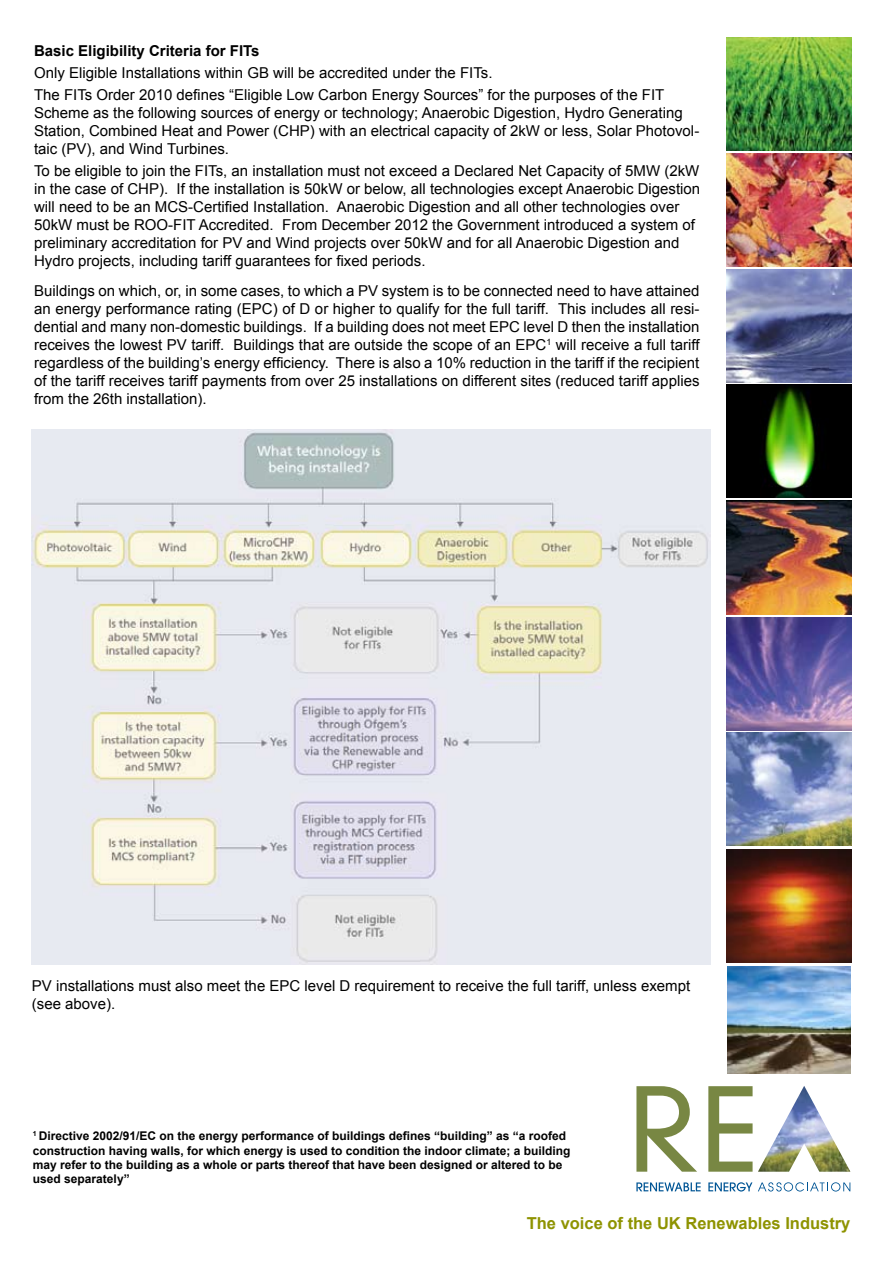
<style>
.page{position:relative;width:893px;height:1263px;background:#fff}
.page>*{position:absolute;margin:0;border:0;box-sizing:border-box;transform-origin:0 0}
.t1{font:700 16.5px "Arial";color:#8e9300}
.t2{font:15px/18px "Arial";color:#000}
.t3{font:700 15px "Arial";color:#000}
.t4{font:700 12px/14.4px "Arial";color:#000}
</style>
<div class="page">
<img style="left:758px;top:1086px;width:92px;height:86px">
<svg style="left:636px;top:1086px;width:61px;height:86px"></svg>
<svg style="left:708px;top:1086px;width:45px;height:86px"></svg>
<svg style="left:636px;top:1182px;width:65px;height:9px"></svg>
<svg style="left:708px;top:1182px;width:44px;height:9px"></svg>
<svg style="left:758px;top:1182px;width:92px;height:9px"></svg>
<img style="left:726px;top:37px;width:126px;height:113px">
<img style="left:726px;top:153px;width:126px;height:113px">
<img style="left:727px;top:849px;width:125px;height:113px">
<img style="left:726px;top:501px;width:126px;height:113px">
<img style="left:727px;top:269px;width:125px;height:113px">
<img style="left:727px;top:617px;width:125px;height:113px">
<img style="left:726px;top:733px;width:126px;height:113px">
<img style="left:726px;top:385px;width:125px;height:113px">
<img style="left:728px;top:967px;width:122px;height:106px">
<img style="left:32px;top:429px;width:679px;height:535px">
<p class="t3" style="left:34px;top:40px;width:227px">Basic Eligibility Criteria for FITs</p>
<p class="t2" style="left:34px;top:62px;width:632px;line-height:22.2px">Only Eligible Installations within GB will be accredited under the FITs.<br>The FITs Order 2010 defines “Eligible Low Carbon Energy Sources” for the purposes of the FIT</p>
<p class="t2" style="left:34px;top:104px;width:667px">Scheme as the following sources of energy or technology; Anaerobic Digestion, Hydro Generating<br>Station, Combined Heat and Power (CHP) with an electrical capacity of 2kW or less, Solar Photovol&shy;taic (PV), and Wind Turbines.</p>
<p class="t2" style="left:34px;top:162px;width:668px">To be eligible to join the FITs, an installation must not exceed a Declared Net Capacity of 5MW (2kW in the case of CHP). If the installation is 50kW or below, all technologies except Anaerobic Digestion will need to be an MCS-Certified Installation. Anaerobic Digestion and all other technologies over 50kW must be ROO-FIT Accredited. From December 2012 the Government introduced a system of preliminary accreditation for PV and Wind projects over 50kW and for all Anaerobic Digestion and Hydro projects, including tariff guarantees for fixed periods.</p>
<p class="t2" style="left:34px;top:282px;width:667px;text-align:justify">Buildings on which, or, in some cases, to which a PV system is to be connected need to have attained an energy performance rating (EPC) of D or higher to qualify for the full tariff. This includes all resi&shy;dential and many non-domestic buildings. If a building does not meet EPC level D then the installation receives the lowest PV tariff. Buildings that are outside the scope of an EPC<sup>1</sup> will receive a full tariff regardless of the building’s energy efficiency. There is also a 10% reduction in the tariff if the recipient of the tariff receives tariff payments from over 25 installations on different sites (reduced tariff applies from the 26th installation).</p>
<p class="t2" style="left:32px;top:977px;width:660px">PV installations must also meet the EPC level D requirement to receive the full tariff, unless exempt (see above).</p>
<p class="t4" style="left:33px;top:1129px;width:539px"><sup>1</sup> Directive 2002/91/EC on the energy performance of buildings defines “building” as “a roofed construction having walls, for which energy is used to condition the indoor climate; a building may refer to the building as a whole or parts thereof that have been designed or altered to be used separately”</p>
<p class="t1" style="left:527px;top:1212px;width:325px">The voice of the UK Renewables Industry</p>
</div>
